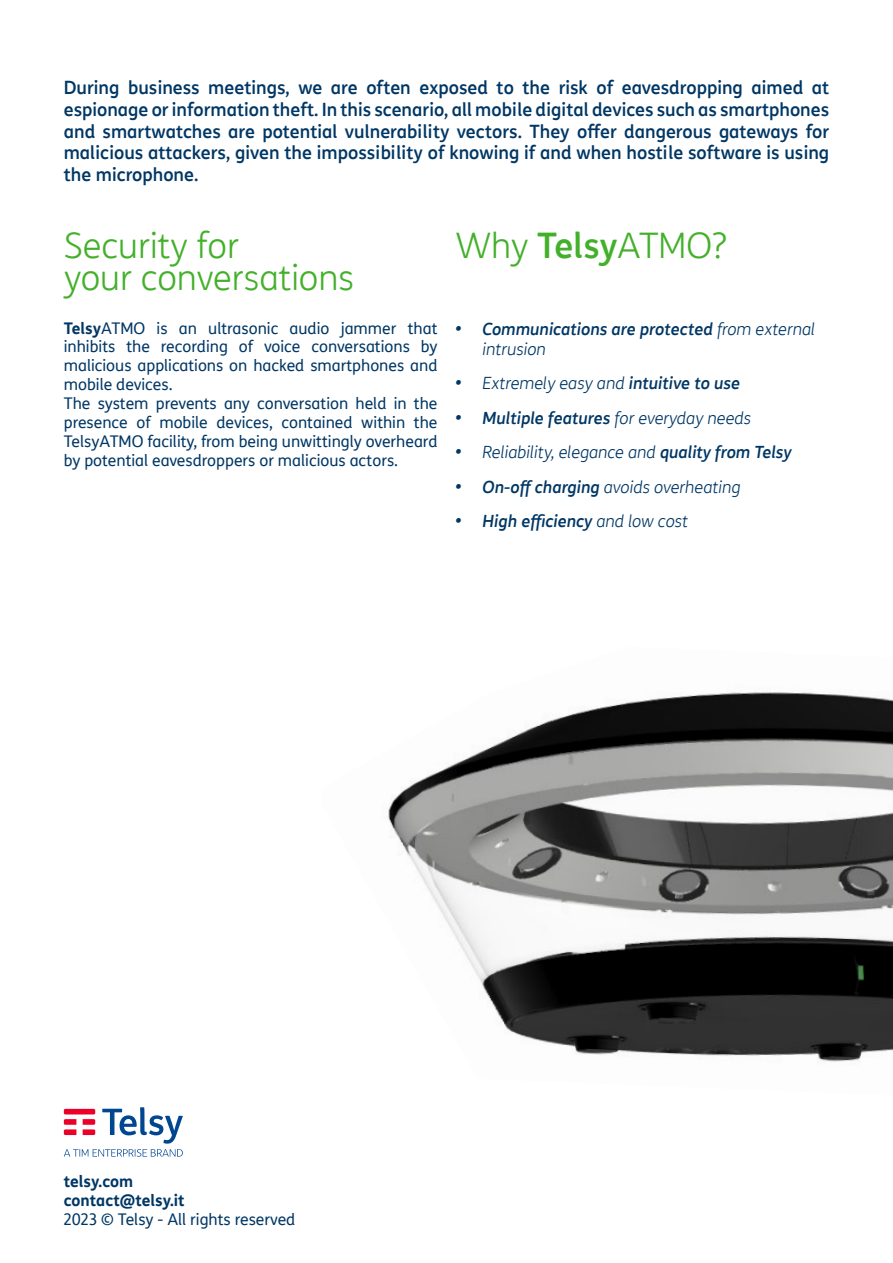
<style>
.page{position:relative;width:893px;height:1263px;background:#fff}
.page>*{position:absolute;margin:0;border:0;box-sizing:border-box;transform-origin:0 0}
.t1{font:300 34.5px "TIM Sans";color:#43b02a}
.t2{font:500 18px/21.6px "TIM Sans";color:#003765;text-align:justify}
.t3{font:italic 500 16.5px/19.8px "TIM Sans";color:#003765}
.t4{font:italic 300 16.5px "TIM Sans";color:#003765}
.t5{font:15.75px/18.9px "TIM Sans";color:#003765;text-align:justify}
.t6{font:700 15.75px "TIM Sans";color:#003765}
.s1{font-weight:700}
.s2{font-weight:500}
.s3{font-size:18px}
.s4{font-weight:300}
.s5{font-weight:500;font-size:18px}
</style>
<div class="page">
<svg style="left:64px;top:1107px;width:119px;height:50px"></svg>
<img style="left:388px;top:692px;width:505px;height:370px">
<p class="t2" style="left:64px;top:76px;width:767px">During business meetings, we are often exposed to the risk of eavesdropping aimed at espionage or information theft. In this scenario, all mobile digital devices such as smartphones and smartwatches are potential vulnerability vectors. They offer dangerous gateways for malicious attackers, given the impossibility of knowing if and when hostile software is using the microphone.</p>
<p class="t1" style="left:64px;top:223px;width:177px">Security for</p>
<p class="t1" style="left:64px;top:254px;width:292px">your conversations</p>
<p class="t5" style="left:64px;top:318px;width:375px"><span class="s1">Telsy</span>ATMO is an ultrasonic audio jammer that inhibits the recording of voice conversations by malicious applications on hacked smartphones and mobile devices.</p>
<p class="t5" style="left:64px;top:394px;width:375px">The system prevents any conversation held in the presence of mobile devices, contained within the TelsyATMO facility, from being unwittingly overheard by potential eavesdroppers or malicious actors.</p>
<p class="t1" style="left:455px;top:223px;width:272px">Why <span class="s2">Telsy</span>ATMO?</p>
<p class="t3" style="left:482px;top:319px;width:334px;text-indent:-27px"><span class="s3">•</span> Communications are protected <span class="s4">from external intrusion</span></p>
<p class="t4" style="left:455px;top:372px;width:286px"><span class="s5">•</span> Extremely easy and <span class="s2">intuitive to use</span></p>
<p class="t3" style="left:455px;top:407px;width:297px"><span class="s3">•</span> Multiple features <span class="s4">for everyday needs</span></p>
<p class="t4" style="left:455px;top:441px;width:338px"><span class="s5">•</span> Reliability, elegance and <span class="s2">quality from Telsy</span></p>
<p class="t4" style="left:455px;top:475px;width:287px"><span class="s5">•</span> <span class="s2">On-off charging</span> avoids overheating</p>
<p class="t3" style="left:455px;top:510px;width:234px"><span class="s3">•</span> High efficiency <span class="s4">and low cost</span></p>
<p class="t6" style="left:64px;top:1169px;width:71px">telsy.com</p>
<p class="t6" style="left:64px;top:1188px;width:122px">contact@telsy.it</p>
<p class="t5" style="left:64px;top:1209px;width:233px">2023 © Telsy - All rights reserved</p>
</div>
